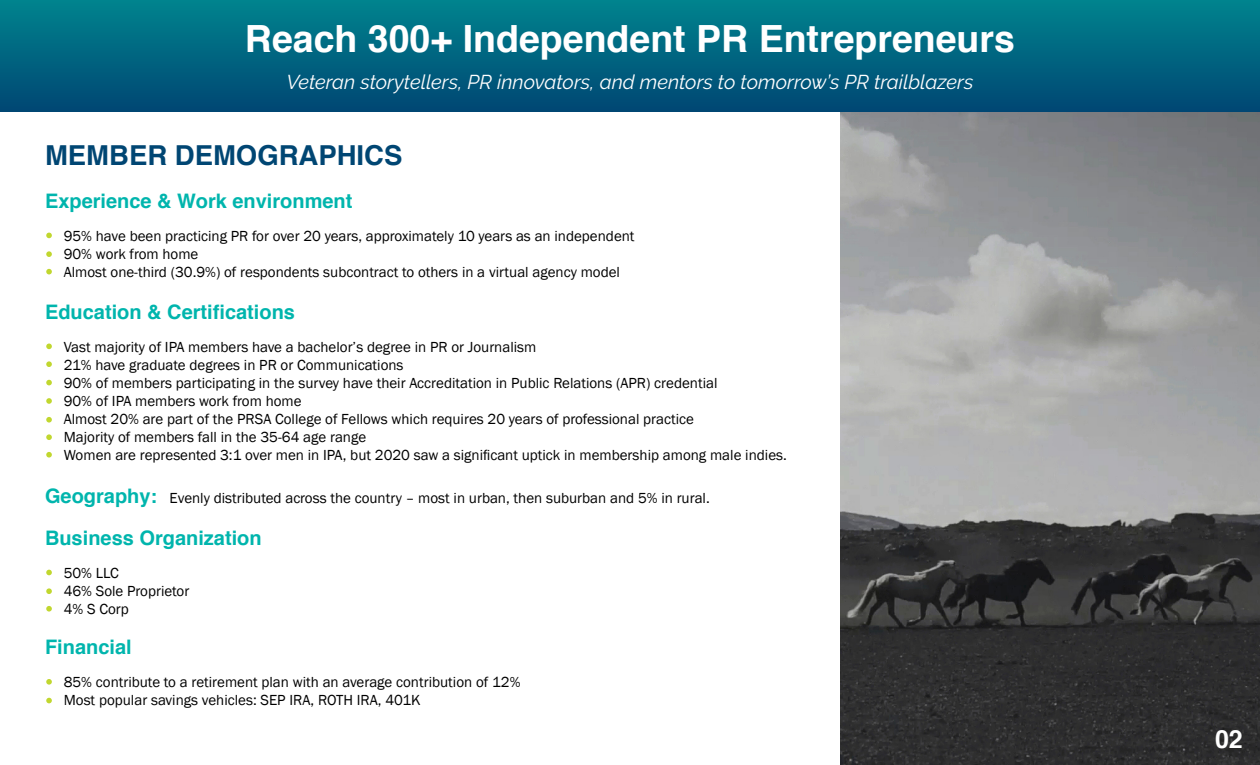
<style>
.page{position:relative;width:1260px;height:765px;background:#fff}
.page>*{position:absolute;margin:0;border:0;box-sizing:border-box;transform-origin:0 0}
.t1{font:700 37.5px "Helvetica";color:#fff}
.t2{font:700 27.5px "Helvetica";color:#004673}
.t3{font:700 25px "Helvetica";color:#fff}
.t4{font:700 20px "Helvetica";color:#00b5ad}
.t5{font:italic 20px "Raleway";color:#fff}
.t6{font:15px/18px "Franklin Gothic";color:#000}
</style>
<div class="page">
<svg style="left:46px;top:233px;width:6px;height:5px"></svg>
<svg style="left:46px;top:570px;width:6px;height:5px"></svg>
<svg style="left:46px;top:679px;width:6px;height:6px"></svg>
<svg style="left:46px;top:588px;width:6px;height:6px"></svg>
<svg style="left:46px;top:698px;width:6px;height:5px"></svg>
<svg style="left:46px;top:606px;width:6px;height:6px"></svg>
<svg style="left:46px;top:344px;width:6px;height:5px"></svg>
<svg style="left:46px;top:398px;width:6px;height:6px"></svg>
<svg style="left:46px;top:251px;width:6px;height:6px"></svg>
<svg style="left:46px;top:361px;width:6px;height:6px"></svg>
<svg style="left:46px;top:417px;width:6px;height:6px"></svg>
<svg style="left:46px;top:269px;width:6px;height:5px"></svg>
<svg style="left:46px;top:380px;width:6px;height:5px"></svg>
<svg style="left:46px;top:434px;width:6px;height:6px"></svg>
<svg style="left:46px;top:452px;width:6px;height:6px"></svg>
<img style="left:840px;top:112px;width:420px;height:653px">
<div style="left:0;top:0;width:1260px;height:112px;background:linear-gradient(to bottom,#00848e,#004773)"></div>
<h1 class="t1" style="left:245px;top:8px;width:772px">Reach 300+ Independent PR Entrepreneurs</h1>
<h3 class="t5" style="left:287px;top:71px;width:688px">Veteran storytellers, PR innovators, and mentors to tomorrow’s PR trailblazers</h3>
<h2 class="t2" style="left:45px;top:133px;width:359px">MEMBER DEMOGRAPHICS</h2>
<h3 class="t4" style="left:45px;top:185px;width:309px">Experience &amp; Work environment</h3>
<p class="t6" style="left:64px;top:227px;width:572px">95% have been practicing PR for over 20 years, approximately 10 years as an independent<br>90% work from home<br>Almost one-third (30.9%) of respondents subcontract to others in a virtual agency model</p>
<h3 class="t4" style="left:45px;top:295px;width:252px">Education &amp; Certifications</h3>
<p class="t6" style="left:64px;top:338px;width:725px">Vast majority of IPA members have a bachelor’s degree in PR or Journalism<br>21% have graduate degrees in PR or Communications<br>90% of members participating in the survey have their Accreditation in Public Relations (APR) credential<br>90% of IPA members work from home<br>Almost 20% are part of the PRSA College of Fellows which requires 20 years of professional practice<br>Majority of members fall in the 35-64 age range<br>Women are represented 3:1 over men in IPA, but 2020 saw a significant uptick in membership among male indies.</p>
<h3 class="t4" style="left:45px;top:479px;width:114px">Geography:</h3>
<p class="t6" style="left:170px;top:489px;width:542px">Evenly distributed across the country – most in urban, then suburban and 5% in rural.</p>
<h3 class="t4" style="left:45px;top:522px;width:218px">Business Organization</h3>
<p class="t6" style="left:64px;top:564px;width:127px">50% LLC<br>46% Sole Proprietor<br>4% S Corp</p>
<h3 class="t4" style="left:45px;top:631px;width:88px">Financial</h3>
<p class="t6" style="left:64px;top:673px;width:458px">85% contribute to a retirement plan with an average contribution of 12%<br>Most popular savings vehicles: SEP IRA, ROTH IRA, 401K</p>
<h3 class="t3" style="left:1215px;top:719px;width:29px">02</h3>
</div>
